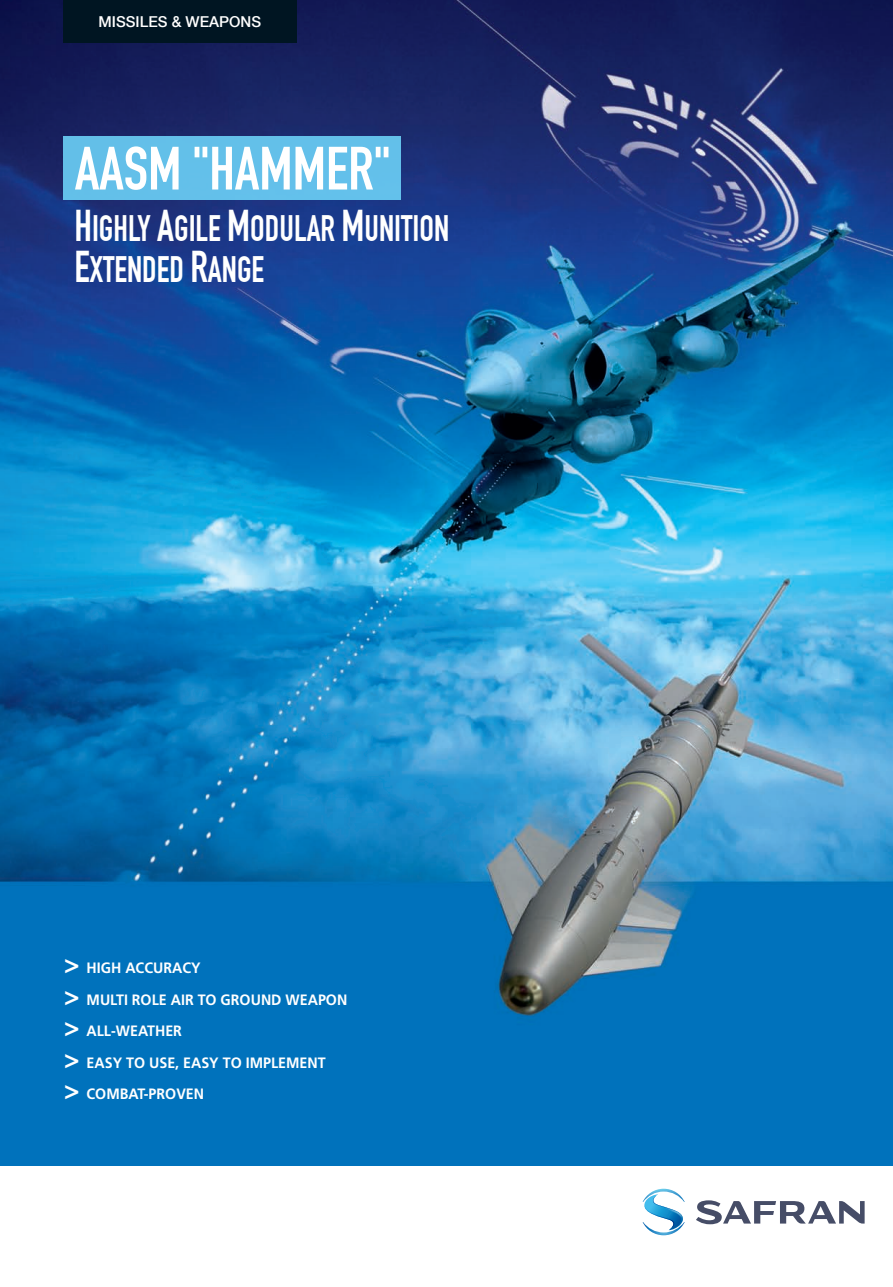
<style>
.page{position:relative;width:893px;height:1287px;background:#fff}
.page>*{position:absolute;margin:0;border:0;box-sizing:border-box;transform-origin:0 0}
.t1{font:60px "DIN Engschrift LT";color:#fff}
.t2{font:36px "DIN Engschrift LT";color:#fff;scale:.95 1}
.t3{font:700 15px "Frutiger LT Std";color:#fff;scale:.95 1}
.t4{font:500 15px "Helvetica Neue LT Com";color:#fff}
.s1{font-size:43.5px}
.s2{font-size:27px}
</style>
<div class="page">
<img style="left:0;top:0;width:893px;height:1165px">
<svg style="left:696px;top:1200px;width:169px;height:24px"></svg>
<svg style="left:643px;top:1188px;width:42px;height:47px"></svg>
<div style="left:64px;top:0;width:233px;height:43px;background:#001522"></div>
<div style="left:64px;top:136px;width:337px;height:63px;background:#63c0ea"></div>
<p class="t4" style="left:99px;top:13px;width:164px">MISSILES &amp; WEAPONS</p>
<p class="t1" style="left:75px;top:133px;width:317px">AASM "HAMMER"</p>
<p class="t2" style="left:74px;top:207px;width:396px"><span class="s1">H</span>IGHLY <span class="s1">A</span>GILE <span class="s1">M</span>ODULAR <span class="s1">M</span>UNITION</p>
<p class="t2" style="left:74px;top:248px;width:201px"><span class="s1">E</span>XTENDED <span class="s1">R</span>ANGE</p>
<p class="t3" style="left:64px;top:958px;width:145px"><span class="s2">&gt;</span> HIGH ACCURACY</p>
<p class="t3" style="left:64px;top:990px;width:300px"><span class="s2">&gt;</span> MULTI ROLE AIR TO GROUND WEAPON</p>
<p class="t3" style="left:64px;top:1022px;width:126px"><span class="s2">&gt;</span> ALL-WEATHER</p>
<p class="t3" style="left:64px;top:1053px;width:277px"><span class="s2">&gt;</span> EASY TO USE, EASY TO IMPLEMENT</p>
<p class="t3" style="left:64px;top:1085px;width:149px"><span class="s2">&gt;</span> COMBAT-PROVEN</p>
</div>
